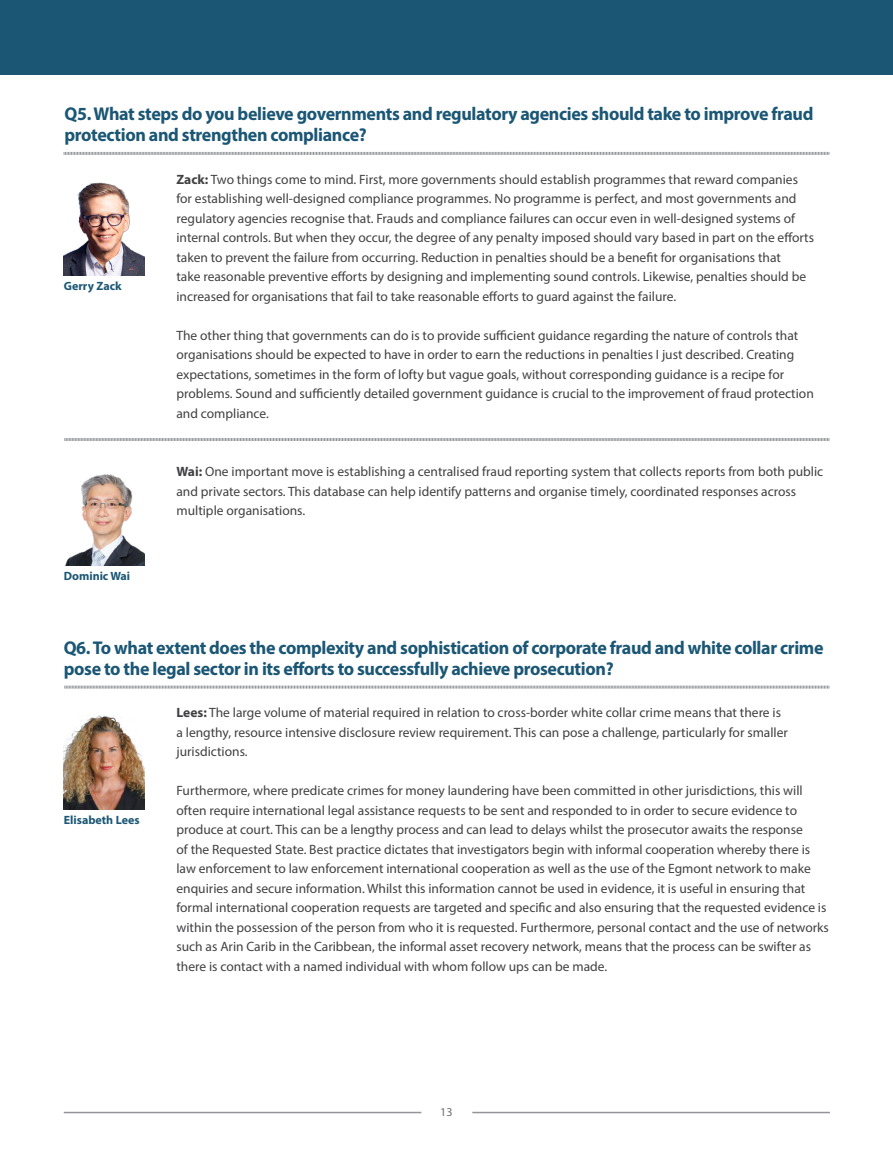
<style>
.page{position:relative;width:893px;height:1149px;background:#fff}
.page>*{position:absolute;margin:0;border:0;box-sizing:border-box;transform-origin:0 0}
.t1{font:700 18.6px/21px "Myriad Pro";letter-spacing:-.02em;color:#1b5775}
.t2{font:13.5px/19.5px "Myriad Pro";color:#414042}
.t3{font:700 12px "Myriad Pro";color:#1b5775}
.t4{font:12px "Myriad Pro";color:#6d6e71}
.s1{font-weight:700}
</style>
<div class="page">
<div style="left:0;top:0;width:893px;height:74px;background:#1b5775"></div>
<hr style="left:64px;top:1111px;width:357px;height:1px;background:#939598">
<hr style="left:472px;top:1111px;width:358px;height:1px;background:#939598">
<svg style="left:63px;top:152px;width:766px;height:3px;background:#b8b9bb"></svg>
<svg style="left:64px;top:438px;width:765px;height:3px;background:#b6b7ba"></svg>
<svg style="left:64px;top:685px;width:765px;height:4px;background:#c8c9ca"></svg>
<img style="left:64px;top:182px;width:81px;height:93px">
<img style="left:64px;top:474px;width:81px;height:92px">
<img style="left:64px;top:715px;width:81px;height:94px">
<h1 class="t1" style="left:65px;top:103px;width:750px">Q5. What steps do you believe governments and regulatory agencies should take to improve fraud protection and strengthen compliance?</h1>
<p class="t3" style="left:64px;top:278px;width:59px">Gerry Zack</p>
<p class="t3" style="left:64px;top:568px;width:68px">Dominic Wai</p>
<p class="t2" style="left:176px;top:169px;width:639px"><span class="s1">Zack:</span> Two things come to mind. First, more governments should establish programmes that reward companies for establishing well-designed compliance programmes. No programme is perfect, and most governments and regulatory agencies recognise that. Frauds and compliance failures can occur even in well-designed systems of internal controls. But when they occur, the degree of any penalty imposed should vary based in part on the efforts taken to prevent the failure from occurring. Reduction in penalties should be a benefit for organisations that<br>take reasonable preventive efforts by designing and implementing sound controls. Likewise, penalties should be increased for organisations that fail to take reasonable efforts to guard against the failure.</p>
<p class="t2" style="left:176px;top:325px;width:639px">The other thing that governments can do is to provide sufficient guidance regarding the nature of controls that organisations should be expected to have in order to earn the reductions in penalties I just described. Creating expectations, sometimes in the form of lofty but vague goals, without corresponding guidance is a recipe for problems. Sound and sufficiently detailed government guidance is crucial to the improvement of fraud protection and compliance.</p>
<p class="t2" style="left:176px;top:461px;width:648px"><span class="s1">Wai:</span> One important move is establishing a centralised fraud reporting system that collects reports from both public and private sectors. This database can help identify patterns and organise timely, coordinated responses across multiple organisations.</p>
<h1 class="t1" style="left:64px;top:636px;width:761px">Q6. To what extent does the complexity and sophistication of corporate fraud and white collar crime pose to the legal sector in its efforts to successfully achieve prosecution?</h1>
<p class="t3" style="left:64px;top:811px;width:77px">Elisabeth Lees</p>
<p class="t2" style="left:176px;top:702px;width:613px"><span class="s1">Lees:</span> The large volume of material required in relation to cross-border white collar crime means that there is a lengthy, resource intensive disclosure review requirement. This can pose a challenge, particularly for smaller jurisdictions.</p>
<p class="t2" style="left:176px;top:780px;width:654px">Furthermore, where predicate crimes for money laundering have been committed in other jurisdictions, this will often require international legal assistance requests to be sent and responded to in order to secure evidence to produce at court. This can be a lengthy process and can lead to delays whilst the prosecutor awaits the response<br>of the Requested State. Best practice dictates that investigators begin with informal cooperation whereby there is law enforcement to law enforcement international cooperation as well as the use of the Egmont network to make enquiries and secure information. Whilst this information cannot be used in evidence, it is useful in ensuring that formal international cooperation requests are targeted and specific and also ensuring that the requested evidence is within the possession of the person from who it is requested. Furthermore, personal contact and the use of networks such as Arin Carib in the Caribbean, the informal asset recovery network, means that the process can be swifter as there is contact with a named individual with whom follow ups can be made.</p>
<p class="t4" style="left:440px;top:1104px;width:14px">13</p>
</div>
